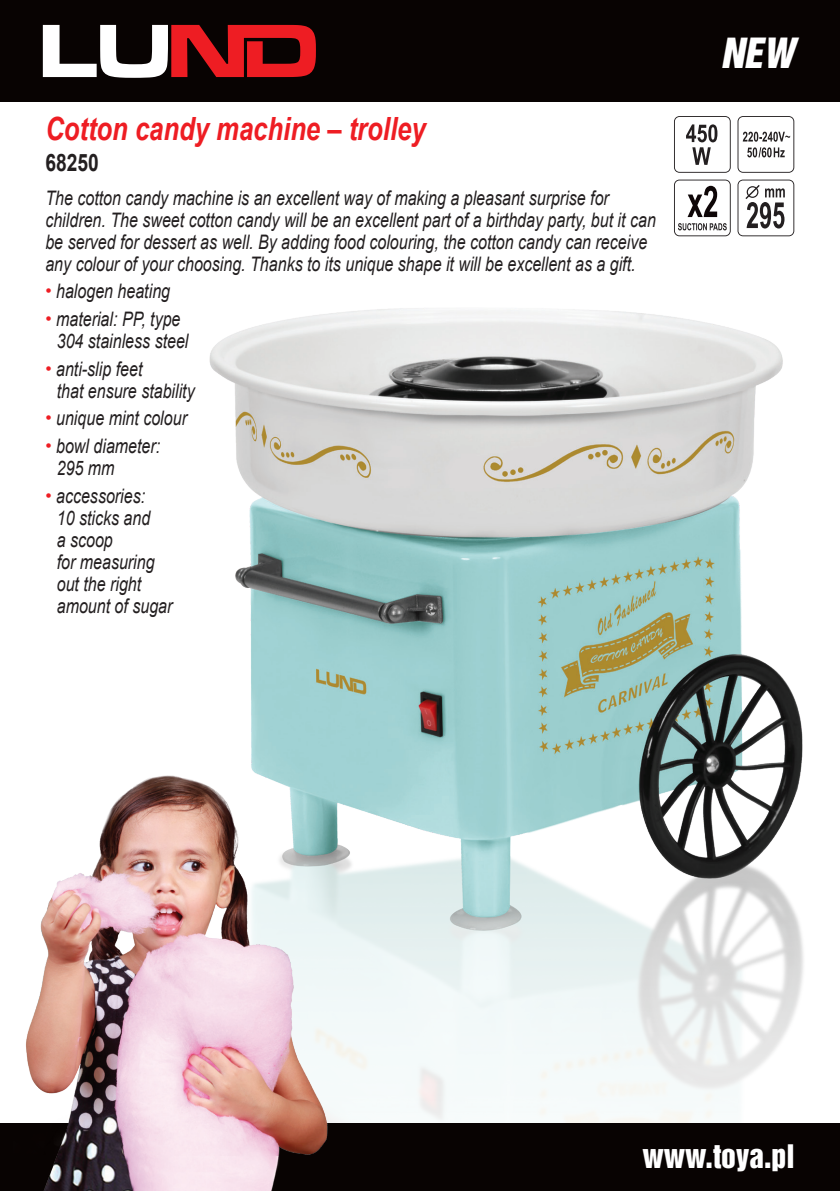
<style>
.page{position:relative;width:840px;height:1191px;background:#fff}
.page>*{position:absolute;margin:0;border:0;box-sizing:border-box;transform-origin:0 0}
.t1{font:italic 38px "Switzerland Inserat";color:#fff}
.Nazwa_02{font:italic 700 32px "Arial";color:#ee1d23;scale:.8 1}
.t2{font:29.6px "Switzerland Inserat";color:#fff}
.Nr_art_02{font:700 24px "Arial";color:#231f20;scale:.8 1}
.Opis_02{font:italic 20px/22px "Arial";color:#231f20;scale:.8 1}
.s1{font-style:normal;font-size:18px;color:#ee1d23}
</style>
<div class="page">
<div style="left:0;top:0;width:839px;height:102px;background:#080302"></div>
<div style="left:0;top:1123px;width:839px;height:68px;background:#080302"></div>
<svg style="left:43px;top:25px;width:273px;height:53px"></svg>
<img style="left:209px;top:308px;width:595px;height:815px">
<svg style="left:737px;top:116px;width:56px;height:57px"></svg>
<svg style="left:737px;top:180px;width:56px;height:56px"></svg>
<svg style="left:674px;top:180px;width:56px;height:56px"></svg>
<svg style="left:674px;top:116px;width:56px;height:57px"></svg>
<img style="left:26px;top:767px;width:352px;height:424px">
<p class="Nazwa_02" style="left:45px;top:107px;width:476px">Cotton candy machine – trolley</p>
<p class="Nr_art_02" style="left:45px;top:146px;width:68px">68250</p>
<p class="Opis_02" style="left:45px;top:187px;width:764px">The cotton candy machine is an excellent way of making a pleasant surprise for children. The sweet cotton candy will be an excellent part of a birthday party, but it can be served for dessert as well. By adding food colouring, the cotton candy can receive any colour of your choosing. Thanks to its unique shape it will be excellent as a gift.</p>
<p class="Opis_02" style="left:45px;top:280px;width:157px"><span class="s1">•</span> halogen heating</p>
<p class="Opis_02" style="left:45px;top:308px;width:180px;text-align:center"><span class="s1">•</span> material: PP, type<br>304 stainless steel</p>
<p class="Opis_02" style="left:57px;top:358px;width:174px;text-indent:-11px"><span class="s1">•</span> anti-slip feet<br>that ensure stability</p>
<p class="Opis_02" style="left:45px;top:407px;width:178px"><span class="s1">•</span> unique mint colour</p>
<p class="Opis_02" style="left:57px;top:435px;width:131px;text-indent:-11px"><span class="s1">•</span> bowl diameter:<br>295 mm</p>
<p class="Opis_02" style="left:57px;top:485px;width:146px;text-indent:-11px"><span class="s1">•</span> accessories:<br>10 sticks and<br>a scoop<br>for measuring out the right amount of sugar</p>
<h1 class="t1" style="left:720px;top:29px;width:84px">NEW</h1>
<h3 class="t2" style="left:642px;top:1137px;width:154px">www.toya.pl</h3>
</div>
